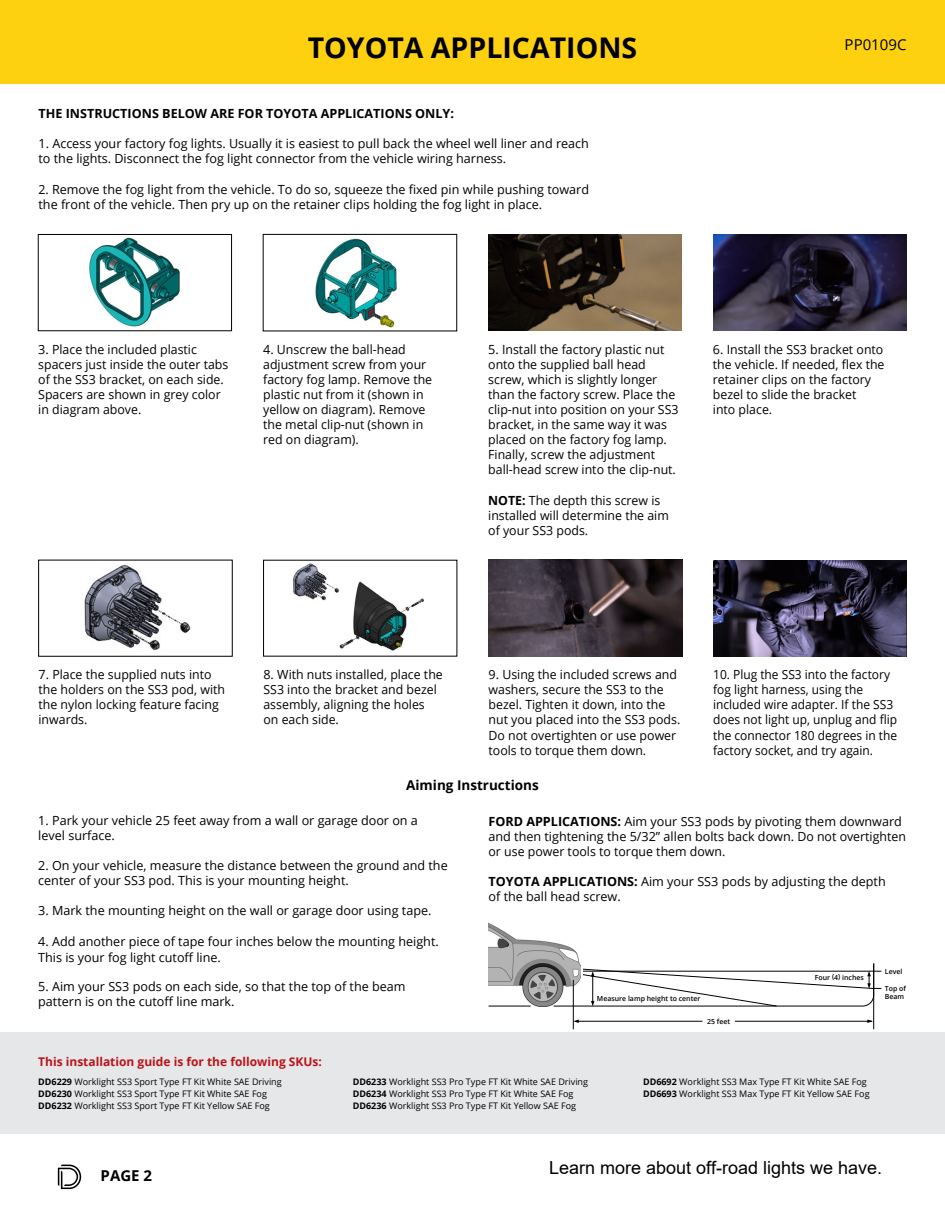
<style>
.page{position:relative;width:945px;height:1215px;background:#fff}
.page>*{position:absolute;margin:0;border:0;box-sizing:border-box;transform-origin:0 0}
.t1{font:700 28.5px "Open Sans";color:#000}
.t2{font:18px "Arial";color:#000}
.t3{font:15px "Open Sans";color:#000}
.t4{font:700 15px "Open Sans";color:#000}
.t5{font:700 13.5px "Open Sans";color:#000}
.t6{font:12.6px/15.1px "Open Sans";color:#000}
.t7{font:12.6px/15.1px "Open Sans";color:#000;scale:.95 1}
.t8{font:700 12.6px "Open Sans";color:#000}
.t9{font:700 12px "Open Sans";color:#ba141a}
.t10{font:9px/12px "Open Sans";color:#000}
.t11{font:600 6.9px/8.4px "Open Sans";color:#000}
.s1{font-weight:700}
</style>
<div class="page">
<svg style="left:58px;top:1165px;width:23px;height:24px"></svg>
<div style="left:0;top:1032px;width:945px;height:102px;background:#e6e7e8"></div>
<div style="left:0;top:0;width:945px;height:83px;background:#fed110"></div>
<img style="left:488px;top:234px;width:194px;height:97px">
<img style="left:489px;top:560px;width:193px;height:96px">
<img style="left:489px;top:923px;width:91px;height:83px">
<hr style="left:873px;top:963px;width:1px;height:66px;background:#000">
<hr style="left:573px;top:980px;width:1px;height:49px;background:#000">
<hr style="left:735px;top:1021px;width:137px;height:1px;background:#000">
<hr style="left:577px;top:1021px;width:125px;height:1px;background:#000">
<svg style="left:573px;top:1020px;width:6px;height:3px"></svg>
<svg style="left:553px;top:963px;width:329px;height:44px"></svg>
<hr style="left:489px;top:1006px;width:42px;height:1px;background:#000">
<img style="left:89px;top:237px;width:91px;height:90px">
<div style="left:38px;top:234px;width:194px;height:97px;border:1px solid #000"></div>
<img style="left:315px;top:238px;width:82px;height:90px">
<div style="left:263px;top:234px;width:194px;height:97px;border:1px solid #000"></div>
<img style="left:84px;top:564px;width:107px;height:87px">
<img style="left:713px;top:560px;width:193px;height:96px">
<img style="left:293px;top:563px;width:131px;height:88px">
<img style="left:713px;top:235px;width:193px;height:96px">
<h1 class="t1" style="left:308px;top:28px;width:331px">TOYOTA APPLICATIONS</h1>
<p class="t3" style="left:845px;top:34px;width:63px">PP0109C</p>
<p class="t8" style="left:39px;top:105px;width:417px">THE INSTRUCTIONS BELOW ARE FOR TOYOTA APPLICATIONS ONLY:</p>
<p class="t6" style="left:39px;top:136px;width:552px">1. Access your factory fog lights. Usually it is easiest to pull back the wheel well liner and reach to the lights. Disconnect the fog light connector from the vehicle wiring harness.</p>
<p class="t6" style="left:39px;top:181px;width:552px">2. Remove the fog light from the vehicle. To do so, squeeze the fixed pin while pushing toward the front of the vehicle. Then pry up on the retainer clips holding the fog light in place.</p>
<p class="t6" style="left:38px;top:341px;width:192px">3. Place the included plastic spacers just inside the outer tabs of the SS3 bracket, on each side.<br>Spacers are shown in grey color in diagram above.</p>
<p class="t6" style="left:488px;top:341px;width:192px">5. Install the factory plastic nut onto the supplied ball head screw, which is slightly longer than the factory screw. Place the clip-nut into position on your SS3 bracket, in the same way it was placed on the factory fog lamp.<br>Finally, screw the adjustment ball-head screw into the clip-nut.</p>
<p class="t6" style="left:488px;top:492px;width:182px"><span class="s1">NOTE:</span> The depth this screw is installed will determine the aim of your SS3 pods.</p>
<p class="t6" style="left:263px;top:341px;width:171px">4. Unscrew the ball-head adjustment screw from your factory fog lamp. Remove the plastic nut from it (shown in yellow on diagram). Remove the metal clip-nut (shown in red on diagram).</p>
<p class="t6" style="left:713px;top:341px;width:173px">6. Install the SS3 bracket onto the vehicle. If needed, flex the retainer clips on the factory bezel to slide the bracket<br>into place.</p>
<p class="t6" style="left:263px;top:667px;width:181px">8. With nuts installed, place the<br>SS3 into the bracket and bezel assembly, aligning the holes on each side.</p>
<p class="t7" style="left:713px;top:667px;width:195px">10. Plug the SS3 into the factory fog light harness, using the included wire adapter. If the SS3 does not light up, unplug and flip the connector 180 degrees in the factory socket, and try again.</p>
<p class="t6" style="left:39px;top:667px;width:188px">7. Place the supplied nuts into the holders on the SS3 pod, with the nylon locking feature facing inwards.</p>
<p class="t6" style="left:489px;top:667px;width:193px">9. Using the included screws and washers, secure the SS3 to the bezel. Tighten it down, into the nut you placed into the SS3 pods.<br>Do not overtighten or use power tools to torque them down.</p>
<p class="t5" style="left:406px;top:776px;width:134px">Aiming Instructions</p>
<p class="t6" style="left:489px;top:813px;width:419px"><span class="s1">FORD APPLICATIONS:</span> Aim your SS3 pods by pivoting them downward and then tightening the 5/32” allen bolts back down. Do not overtighten or use power tools to torque them down.</p>
<p class="t6" style="left:489px;top:874px;width:399px"><span class="s1">TOYOTA APPLICATIONS:</span> Aim your SS3 pods by adjusting the depth of the ball head screw.</p>
<p class="t6" style="left:38px;top:812px;width:381px">1. Park your vehicle 25 feet away from a wall or garage door on a level surface.</p>
<p class="t6" style="left:38px;top:858px;width:411px">2. On your vehicle, measure the distance between the ground and the center of your SS3 pod. This is your mounting height.</p>
<p class="t6" style="left:38px;top:903px;width:395px">3. Mark the mounting height on the wall or garage door using tape.</p>
<p class="t6" style="left:38px;top:934px;width:402px">4. Add another piece of tape four inches below the mounting height.<br>This is your fog light cutoff line.</p>
<p class="t6" style="left:38px;top:979px;width:369px">5. Aim your SS3 pods on each side, so that the top of the beam pattern is on the cutoff line mark.</p>
<p class="t11" style="left:885px;top:967px;width:19px">Level</p>
<p class="t11" style="left:815px;top:973px;width:51px">Four (4) inches</p>
<p class="t11" style="left:885px;top:984px;width:23px">Top of<br>Beam</p>
<p class="t11" style="left:597px;top:994px;width:105px">Measure lamp height to center</p>
<p class="t11" style="left:707px;top:1017px;width:25px">25 feet</p>
<p class="t9" style="left:38px;top:1053px;width:285px">This installation guide is for the following SKUs:</p>
<p class="t10" style="left:38px;top:1076px;width:245px"><span class="s1">DD6229</span> Worklight SS3 Sport Type FT Kit White SAE Driving<br><span class="s1">DD6230</span> Worklight SS3 Sport Type FT Kit White SAE Fog<br><span class="s1">DD6232</span> Worklight SS3 Sport Type FT Kit Yellow SAE Fog</p>
<p class="t10" style="left:353px;top:1076px;width:237px"><span class="s1">DD6233</span> Worklight SS3 Pro Type FT Kit White SAE Driving<br><span class="s1">DD6234</span> Worklight SS3 Pro Type FT Kit White SAE Fog<br><span class="s1">DD6236</span> Worklight SS3 Pro Type FT Kit Yellow SAE Fog</p>
<p class="t10" style="left:643px;top:1076px;width:228px"><span class="s1">DD6692</span> Worklight SS3 Max Type FT Kit White SAE Fog<br><span class="s1">DD6693</span> Worklight SS3 Max Type FT Kit Yellow SAE Fog</p>
<p class="t4" style="left:101px;top:1165px;width:53px">PAGE 2</p>
<h2 class="t2" style="left:549px;top:1156px;width:335px">Learn more about off-road lights we have.</h2>
</div>
